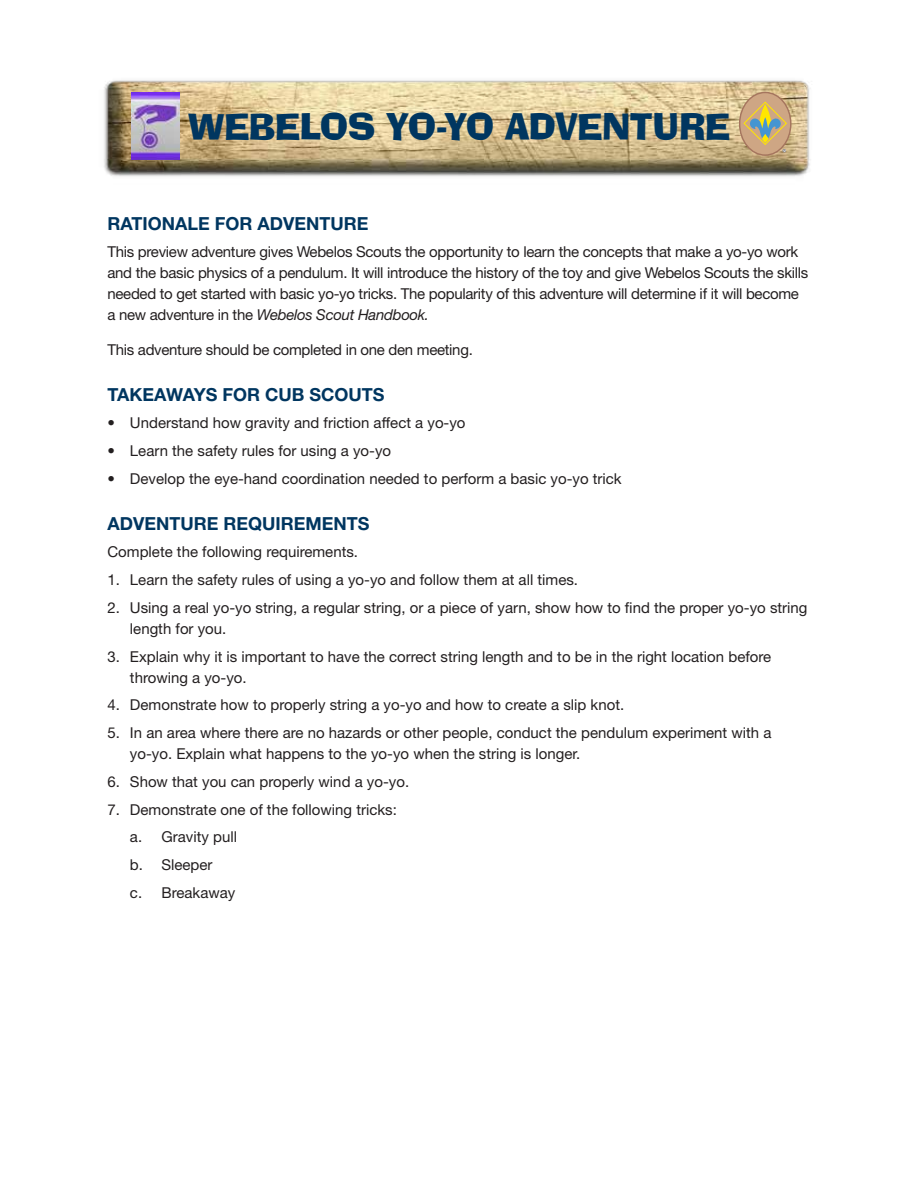
<style>
.page{position:relative;width:918px;height:1188px;background:#fff}
.page>*{position:absolute;margin:0;border:0;box-sizing:border-box;transform-origin:0 0}
.t1{font:35.4px "Ad Lib BT";letter-spacing:-.02em;color:#003660}
.t2{font:700 18px "Helvetica Neue LT Std";color:#003660}
.t3{font:15px/21px "Helvetica Neue LT Std";color:#231f20}
.t4{font:15px/21px "Helvetica Neue LT Std";letter-spacing:-.02em;color:#231f20}
.s1{font-style:italic}
</style>
<div class="page">
<img style="left:104px;top:80px;width:706px;height:97px">
<svg style="left:740px;top:92px;width:51px;height:63px"></svg>
<div style="left:739px;top:92px;width:53px;height:64px;border:1px solid #a5755e;border-radius:50%"></div>
<svg style="left:743px;top:101px;width:44px;height:51px"></svg>
<img style="left:131px;top:92px;width:49px;height:68px">
<h1 class="t1" style="left:188px;top:104px;width:544px">WEBELOS YO-YO ADVENTURE</h1>
<p class="t2" style="left:107px;top:212px;width:262px">RATIONALE FOR ADVENTURE</p>
<p class="t4" style="left:107px;top:241px;width:703px">This preview adventure gives Webelos Scouts the opportunity to learn the concepts that make a yo-yo work and the basic physics of a pendulum. It will introduce the history of the toy and give Webelos Scouts the skills needed to get started with basic yo-yo tricks. The popularity of this adventure will determine if it will become a new adventure in the <span class="s1">Webelos Scout Handbook.</span></p>
<p class="t4" style="left:107px;top:339px;width:367px">This adventure should be completed in one den meeting.</p>
<p class="t2" style="left:107px;top:383px;width:279px">TAKEAWAYS FOR CUB SCOUTS</p>
<p class="t3" style="left:107px;top:412px;width:360px">• Understand how gravity and friction affect a yo-yo</p>
<p class="t3" style="left:107px;top:440px;width:285px">• Learn the safety rules for using a yo-yo</p>
<p class="t3" style="left:107px;top:468px;width:516px">• Develop the eye-hand coordination needed to perform a basic yo-yo trick</p>
<p class="t2" style="left:107px;top:512px;width:263px">ADVENTURE REQUIREMENTS</p>
<p class="t3" style="left:107px;top:541px;width:252px">Complete the following requirements.</p>
<p class="t3" style="left:107px;top:569px;width:472px">1. Learn the safety rules of using a yo-yo and follow them at all times.</p>
<p class="t3" style="left:130px;top:597px;width:679px;text-indent:-22px">2. Using a real yo-yo string, a regular string, or a piece of yarn, show how to find the proper yo-yo string length for you.</p>
<p class="t3" style="left:130px;top:646px;width:643px;text-indent:-22px">3. Explain why it is important to have the correct string length and to be in the right location before throwing a yo-yo.</p>
<p class="t3" style="left:107px;top:694px;width:518px">4. Demonstrate how to properly string a yo-yo and how to create a slip knot.</p>
<p class="t3" style="left:130px;top:722px;width:643px;text-indent:-22px">5. In an area where there are no hazards or other people, conduct the pendulum experiment with a yo-yo. Explain what happens to the yo-yo when the string is longer.</p>
<p class="t3" style="left:107px;top:771px;width:303px">6. Show that you can properly wind a yo-yo.</p>
<p class="t3" style="left:130px;top:795px;width:268px;line-height:27.8px;text-indent:-22px">7. Demonstrate one of the following tricks: a. Gravity pull<br>b. Sleeper<br>c. Breakaway</p>
</div>
